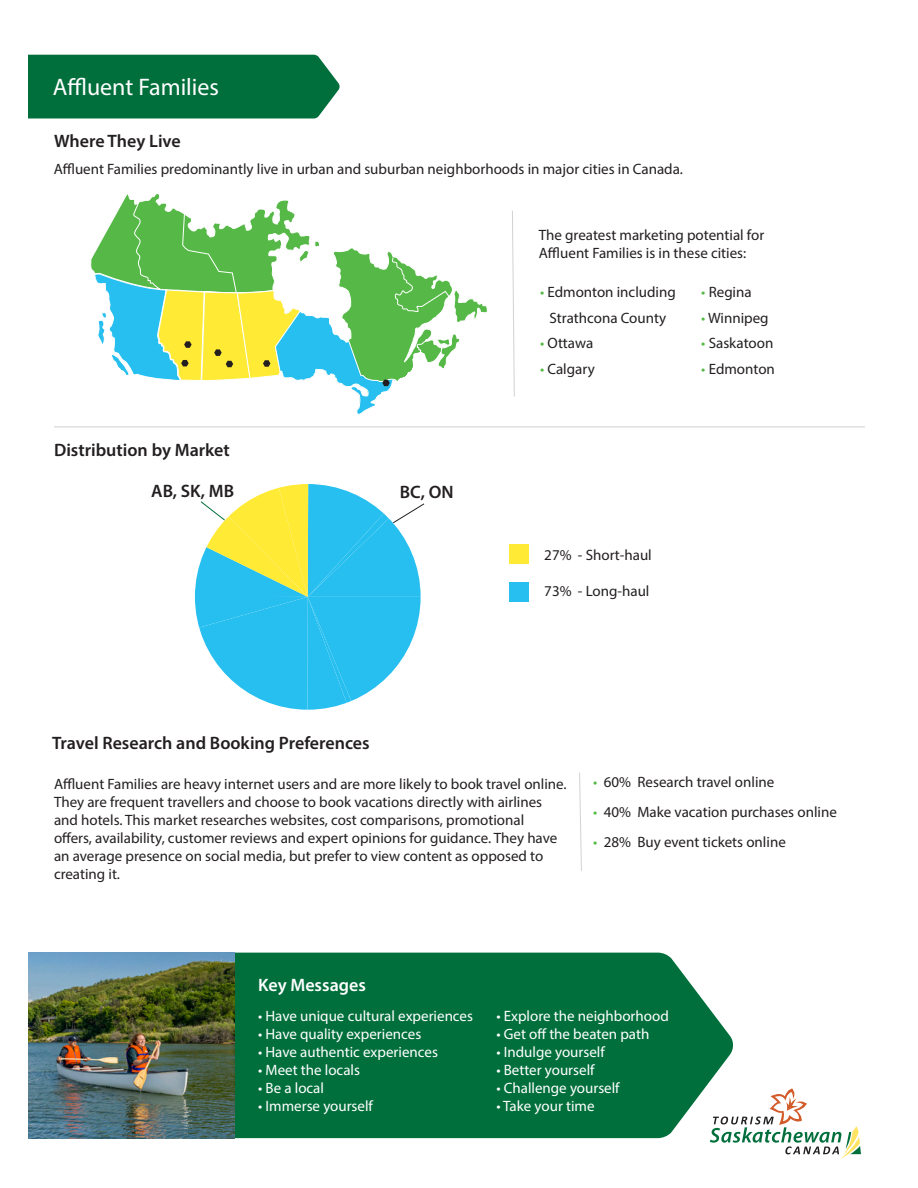
<style>
.page{position:relative;width:918px;height:1188px;background:#fff}
.page>*{position:absolute;margin:0;border:0;box-sizing:border-box;transform-origin:0 0}
.t1{font:24px "Myriad Pro";color:#fff}
.t2{font:600 18px "Myriad Pro";color:#231f20}
.t3{font:600 18px "Myriad Pro";color:#fff}
.t4{font:15px/18px "Myriad Pro";color:#231f20}
.t5{font:15px "Myriad Pro";color:#fff}
.s1{color:#56b947}
</style>
<div class="page">
<div style="left:234px;top:953px;width:499px;height:185px;background:#006f3c"></div>
<img style="left:28px;top:953px;width:206px;height:185px">
<svg style="left:710px;top:1089px;width:151px;height:70px"></svg>
<svg style="left:460px;top:298px;width:28px;height:23px"></svg>
<svg style="left:90px;top:194px;width:370px;height:185px"></svg>
<div style="left:28px;top:55px;width:312px;height:63px;background:#006f3c"></div>
<svg style="left:512px;top:211px;width:3px;height:186px"></svg>
<svg style="left:94px;top:273px;width:305px;height:142px"></svg>
<div style="left:510px;top:544px;width:19px;height:20px;background:#ffea36"></div>
<div style="left:510px;top:582px;width:19px;height:20px;background:#26bff0"></div>
<hr style="left:54px;top:426px;width:811px;height:1px;background:#d1d2d4">
<svg style="left:579px;top:772px;width:3px;height:99px"></svg>
<svg style="left:194px;top:484px;width:231px;height:226px"></svg>
<p class="t1" style="left:53px;top:72px;width:168px">Affluent Families</p>
<p class="t2" style="left:54px;top:129px;width:128px">Where They Live</p>
<p class="t4" style="left:54px;top:160px;width:631px">Affluent Families predominantly live in urban and suburban neighborhoods in major cities in Canada.</p>
<p class="t4" style="left:539px;top:226px;width:227px">The greatest marketing potential for<br>Affluent Families is in these cities:</p>
<p class="t2" style="left:54px;top:439px;width:177px">Distribution by Market</p>
<p class="t2" style="left:151px;top:479px;width:84px">AB, SK, MB</p>
<p class="t2" style="left:400px;top:480px;width:55px">BC, ON</p>
<p class="t4" style="left:540px;top:279px;width:137px;line-height:25.5px;text-align:center"><span class="s1">•</span> Edmonton including<br>Strathcona County</p>
<p class="t4" style="left:540px;top:334px;width:55px"><span class="s1">•</span> Ottawa</p>
<p class="t4" style="left:540px;top:359px;width:56px"><span class="s1">•</span> Calgary</p>
<p class="t4" style="left:701px;top:283px;width:52px"><span class="s1">•</span> Regina</p>
<p class="t4" style="left:701px;top:308px;width:69px"><span class="s1">•</span> Winnipeg</p>
<p class="t4" style="left:701px;top:334px;width:74px"><span class="s1">•</span> Saskatoon</p>
<p class="t4" style="left:701px;top:359px;width:75px"><span class="s1">•</span> Edmonton</p>
<p class="t4" style="left:544px;top:546px;width:109px">27% - Short-haul</p>
<p class="t4" style="left:544px;top:582px;width:107px">73% - Long-haul</p>
<p class="t2" style="left:52px;top:731px;width:319px">Travel Research and Booking Preferences</p>
<p class="t4" style="left:54px;top:774px;width:514px">Affluent Families are heavy internet users and are more likely to book travel online.<br>They are frequent travellers and choose to book vacations directly with airlines and hotels. This market researches websites, cost comparisons, promotional<br>offers, availability, customer reviews and expert opinions for guidance. They have an average presence on social media, but prefer to view content as opposed to creating it.</p>
<p class="t4" style="left:593px;top:773px;width:183px"><span class="s1">•</span> 60% Research travel online</p>
<p class="t4" style="left:593px;top:803px;width:245px"><span class="s1">•</span> 40% Make vacation purchases online</p>
<p class="t4" style="left:593px;top:833px;width:194px"><span class="s1">•</span> 28% Buy event tickets online</p>
<p class="t3" style="left:258px;top:974px;width:109px">Key Messages</p>
<p class="t5" style="left:258px;top:1006px;width:216px">• Have unique cultural experiences</p>
<p class="t5" style="left:258px;top:1024px;width:165px">• Have quality experiences</p>
<p class="t5" style="left:258px;top:1042px;width:181px">• Have authentic experiences</p>
<p class="t5" style="left:258px;top:1060px;width:103px">• Meet the locals</p>
<p class="t5" style="left:258px;top:1078px;width:67px">• Be a local</p>
<p class="t5" style="left:258px;top:1096px;width:116px">• Immerse yourself</p>
<p class="t5" style="left:496px;top:1006px;width:174px">• Explore the neighborhood</p>
<p class="t5" style="left:496px;top:1024px;width:155px">• Get off the beaten path</p>
<p class="t5" style="left:496px;top:1042px;width:110px">• Indulge yourself</p>
<p class="t5" style="left:496px;top:1060px;width:100px">• Better yourself</p>
<p class="t5" style="left:496px;top:1078px;width:125px">• Challenge yourself</p>
<p class="t5" style="left:496px;top:1096px;width:100px">• Take your time</p>
</div>
